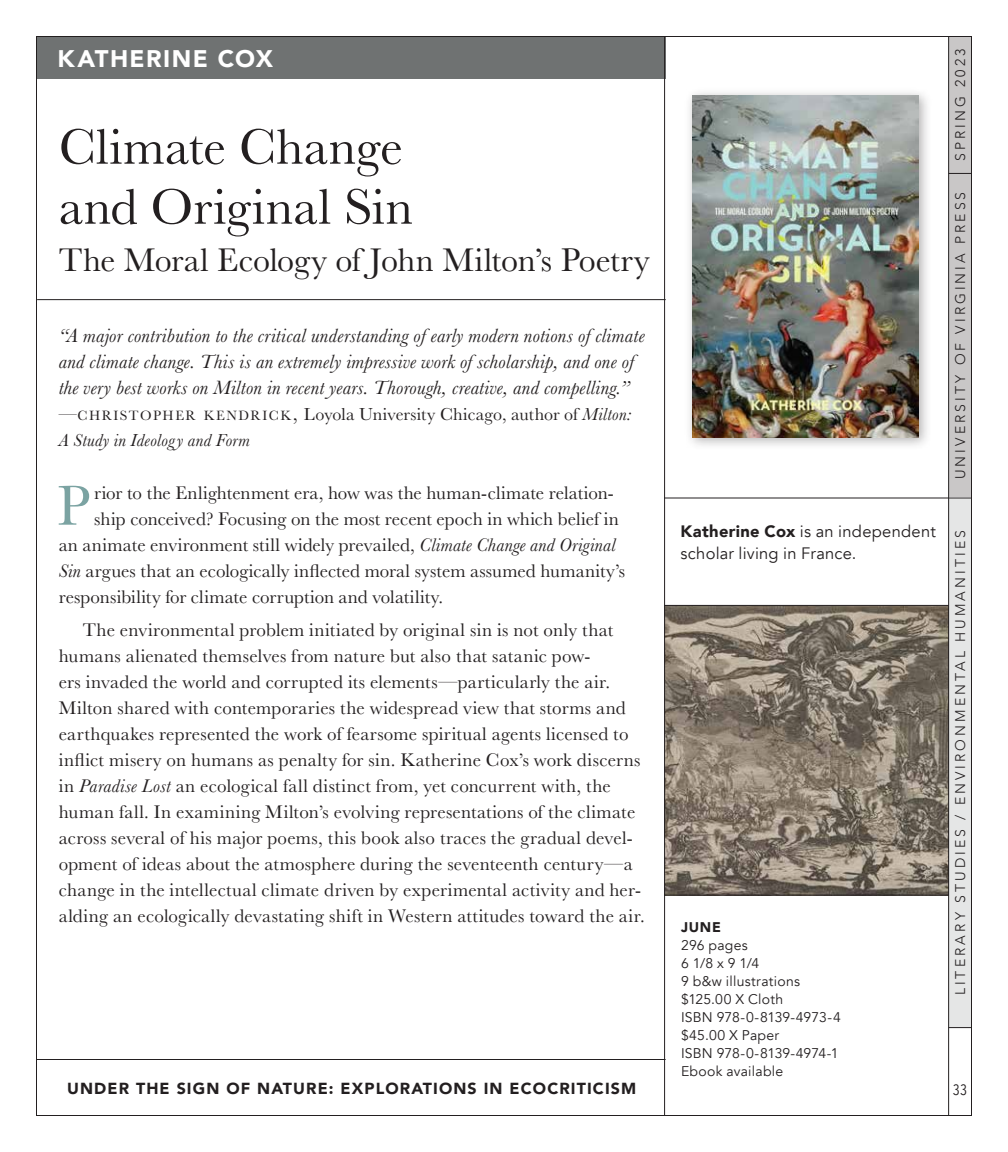
<style>
.page{position:relative;width:1008px;height:1152px;background:#fff}
.page>*{position:absolute;margin:0;border:0;box-sizing:border-box;transform-origin:0 0}
.Txt_first{font:58.2px "Baskerville";color:#7ba3a2}
.Book_title{font:52px/60px "Baskerville";color:#231f20}
.Subtitle{font:34px "Baskerville";letter-spacing:-.005em;color:#231f20}
.author_1{font:900 24px "Avenir";letter-spacing:.06em;color:#fff}
.blurb{font:italic 20px/26px "Baskerville";letter-spacing:.01em;color:#231f20}
.txt_second{font:19px/26px "Baskerville";letter-spacing:.015em;color:#231f20}
.Txt_first-2{font:19px "Baskerville";letter-spacing:.005em;color:#231f20}
.blurb-2{font:18px/26px "Baskerville";letter-spacing:.005em;color:#231f20}
.sidebar_txt{font:16.4px/22px "Avenir";letter-spacing:.015em;color:#231f20}
.series{font:900 16px "Avenir";letter-spacing:.07em;color:#231f20}
.t1{font:15px "Avenir Next Condensed";color:#231f20}
.sidebar_book_info{font:14px "Avenir";letter-spacing:.015em;color:#231f20}
.Category_1_Caps{font:300 14px "Avenir";letter-spacing:.22em;color:#231f20}
.sidebar_book_month{font:900 14px "Avenir";color:#231f20}
.s1{font-size:14px}
.s2{font-size:20px}
.s3{font-style:italic}
.s4{font-weight:900}
</style>
<div class="page">
<div style="left:949px;top:174px;width:23px;height:324px;background:#c9c7c7"></div>
<div style="left:949px;top:36px;width:23px;height:137px;background:#c9c7c7"></div>
<div style="left:949px;top:498px;width:23px;height:530px;background:#e5e6e6"></div>
<div style="left:684px;top:87px;width:249px;height:364px;background:#231f20;opacity:.35"></div>
<img style="left:692px;top:95px;width:227px;height:342px">
<div style="left:36px;top:37px;width:629px;height:41px;background:#6f7272"></div>
<hr style="left:37px;top:299px;width:629px;height:1px;background:#231f20">
<img style="left:665px;top:606px;width:283px;height:289px">
<hr style="left:948px;top:36px;width:1px;height:1080px;background:#231f20">
<hr style="left:664px;top:36px;width:1px;height:1080px;background:#231f20">
<hr style="left:664px;top:498px;width:285px;height:1px;background:#231f20">
<svg style="left:949px;top:498px;width:23px;height:1px"></svg>
<svg style="left:949px;top:173px;width:23px;height:1px"></svg>
<svg style="left:949px;top:1027px;width:23px;height:1px"></svg>
<hr style="left:664px;top:895px;width:285px;height:1px;background:#231f20">
<hr style="left:664px;top:605px;width:285px;height:1px;background:#231f20">
<hr style="left:36px;top:1059px;width:630px;height:1px;background:#231f20">
<p class="author_1" style="left:58px;top:38px;width:217px">KATHERINE COX</p>
<p class="Book_title" style="left:59px;top:118px;width:356px">Climate Change and Original Sin</p>
<p class="Subtitle" style="left:59px;top:238px;width:593px">The Moral Ecology of John Milton’s Poetry</p>
<p class="blurb" style="left:59px;top:322px;width:587px">“A major contribution to the critical understanding of early modern notions of climate and climate change. This is an extremely impressive work of scholarship, and one of the very best works on Milton in recent years. Thorough, creative, and compelling.”</p>
<p class="blurb-2" style="left:59px;top:401px;width:574px">—<span class="s1">CHRISTOPHER KENDRICK</span><span class="s2">,</span> Loyola University Chicago, author of <span class="s3">Milton:<br>A Study in Ideology and Form</span></p>
<p class="Txt_first" style="left:57px;top:469px;width:34px">P</p>
<p class="Txt_first-2" style="left:94px;top:480px;width:521px">rior to the Enlightenment era, how was the human-climate relation-</p>
<p class="Txt_first-2" style="left:94px;top:506px;width:526px">ship conceived? Focusing on the most recent epoch in which belief in</p>
<p class="Txt_first-2" style="left:59px;top:532px;width:559px">an animate environment still widely prevailed, <span class="s3">Climate Change and Original</span></p>
<p class="Txt_first-2" style="left:59px;top:558px;width:568px"><span class="s3">Sin</span> argues that an ecologically inflected moral system assumed humanity’s</p>
<p class="Txt_first-2" style="left:59px;top:584px;width:386px">responsibility for climate corruption and volatility.</p>
<p class="txt_second" style="left:59px;top:617px;width:588px;text-indent:24px">The environmental problem initiated by original sin is not only that humans alienated themselves from nature but also that satanic pow-<br>ers invaded the world and corrupted its elements—particularly the air.<br>Milton shared with contemporaries the widespread view that storms and earthquakes represented the work of fearsome spiritual agents licensed to inflict misery on humans as penalty for sin. Katherine Cox’s work discerns in <span class="s3">Paradise Lost</span> an ecological fall distinct from, yet concurrent with, the human fall. In examining Milton’s evolving representations of the climate across several of his major poems, this book also traces the gradual devel&shy;opment of ideas about the atmosphere during the seventeenth century—a change in the intellectual climate driven by experimental activity and her&shy;alding an ecologically devastating shift in Western attitudes toward the air.</p>
<p class="series" style="left:67px;top:1075px;width:571px">UNDER THE SIGN OF NATURE: EXPLORATIONS IN ECOCRITICISM</p>
<p class="Category_1_Caps" style="left:952px;top:161px;width:114px;rotate:-90deg">SPRING 2023</p>
<p class="Category_1_Caps" style="left:952px;top:479px;width:289px;rotate:-90deg">UNIVERSITY OF VIRGINIA PRESS</p>
<p class="sidebar_txt" style="left:681px;top:521px;width:257px"><span class="s4">Katherine Cox</span> is an independent scholar living in France.</p>
<p class="sidebar_book_month" style="left:681px;top:916px;width:41px">JUNE</p>
<p class="sidebar_book_info" style="left:681px;top:937px;width:68px">296 pages</p>
<p class="sidebar_book_info" style="left:681px;top:955px;width:80px">6 1/8 x 9 1/4</p>
<p class="sidebar_book_info" style="left:681px;top:973px;width:121px">9 b&amp;w illustrations</p>
<p class="sidebar_book_info" style="left:681px;top:991px;width:104px">$125.00 X Cloth</p>
<p class="sidebar_book_info" style="left:681px;top:1009px;width:161px">ISBN 978-0-8139-4973-4</p>
<p class="sidebar_book_info" style="left:681px;top:1027px;width:100px">$45.00 X Paper</p>
<p class="sidebar_book_info" style="left:681px;top:1045px;width:159px">ISBN 978-0-8139-4974-1</p>
<p class="sidebar_book_info" style="left:681px;top:1063px;width:104px">Ebook available</p>
<p class="Category_1_Caps" style="left:952px;top:995px;width:467px;rotate:-90deg">LITERARY STUDIES / ENVIRONMENTAL HUMANITIES</p>
<p class="t1" style="left:953px;top:1077px;width:16px">33</p>
</div>
